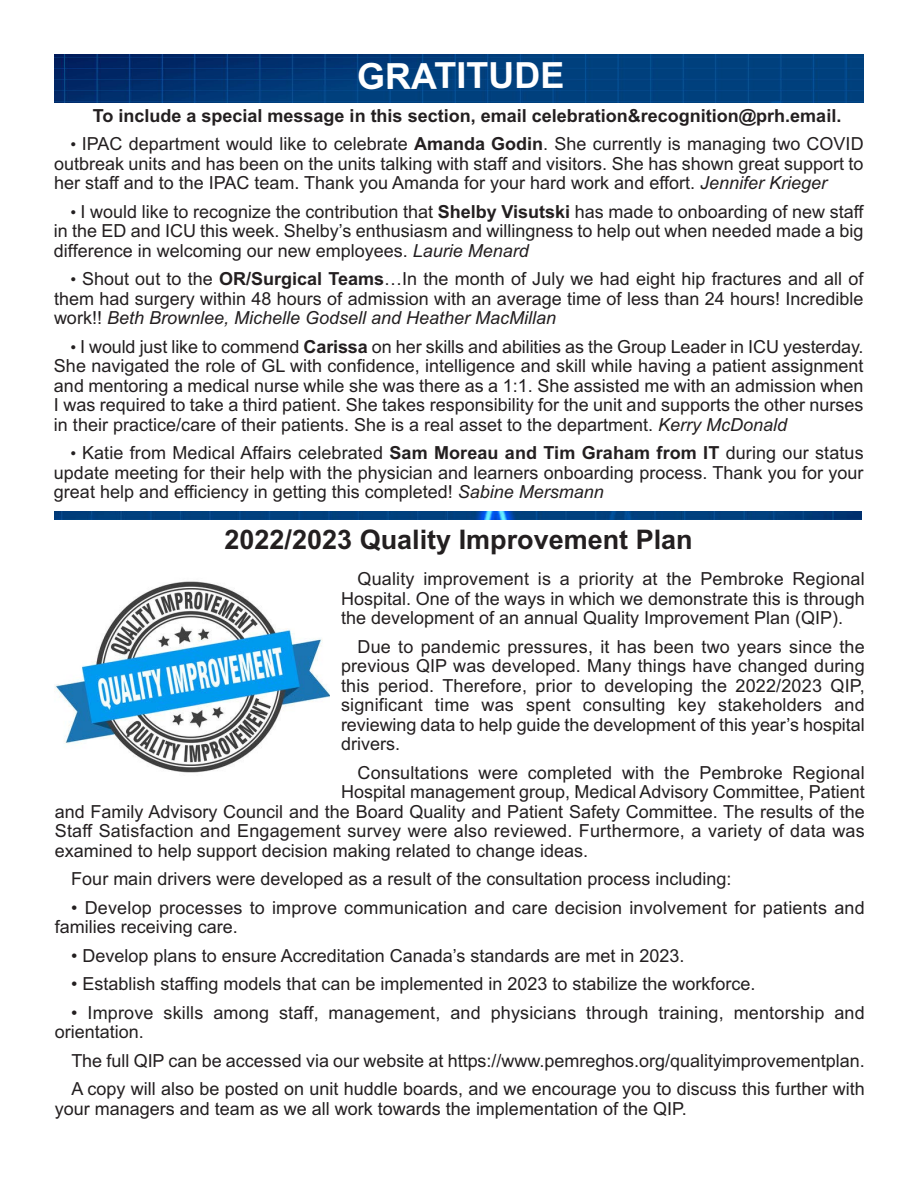
<style>
.page{position:relative;width:918px;height:1188px;background:#fff}
.page>*{position:absolute;margin:0;border:0;box-sizing:border-box;transform-origin:0 0}
.t1{font:700 36px "Arial";letter-spacing:-.005em;color:#fff}
.t2{font:700 27px "Arial";color:#231f20}
.t3{font:18px/19.5px "Arial";color:#231f20;text-align:justify}
.t4{font:700 18px "Arial";color:#231f20}
.s1{font-size:16.5px}
.s2{font-weight:700}
.s3{font-style:italic}
</style>
<div class="page">
<img style="left:55px;top:54px;width:809px;height:48px">
<img style="left:55px;top:511px;width:806px;height:8px">
<img style="left:54px;top:581px;width:275px;height:192px">
<p class="t1" style="left:357px;top:63px;width:209px">GRATITUDE</p>
<p class="t4" style="left:93px;top:109px;width:750px">To include a special message in this section, email celebration&amp;recognition@prh.email.</p>
<p class="t3" style="left:54px;top:136px;width:811px;text-indent:16px"><span class="s1">•</span> IPAC department would like to celebrate <span class="s2">Amanda Godin</span>. She currently is managing two COVID outbreak units and has been on the units talking with staff and visitors. She has shown great support to her staff and to the IPAC team. Thank you Amanda for your hard work and effort. <span class="s3">Jennifer Krieger</span></p>
<p class="t3" style="left:54px;top:203px;width:811px;text-indent:17px"><span class="s1">•</span> I would like to recognize the contribution that <span class="s2">Shelby Visutski</span> has made to onboarding of new staff in the ED and ICU this week. Shelby’s enthusiasm and willingness to help out when needed made a big difference in welcoming our new employees. <span class="s3">Laurie Menard</span></p>
<p class="t3" style="left:54px;top:271px;width:811px;text-indent:16px"><span class="s1">•</span> Shout out to the <span class="s2">OR/Surgical Teams</span>…In the month of July we had eight hip fractures and all of them had surgery within 48 hours of admission with an average time of less than 24 hours! Incredible work!! <span class="s3">Beth Brownlee, Michelle Godsell and Heather MacMillan</span></p>
<p class="t3" style="left:54px;top:338px;width:811px;text-indent:17px"><span class="s1">•</span> I would just like to commend <span class="s2">Carissa</span> on her skills and abilities as the Group Leader in ICU yesterday.<br>She navigated the role of GL with confidence, intelligence and skill while having a patient assignment and mentoring a medical nurse while she was there as a 1:1. She assisted me with an admission when I was required to take a third patient. She takes responsibility for the unit and supports the other nurses in their practice/care of their patients. She is a real asset to the department. <span class="s3">Kerry McDonald</span></p>
<p class="t3" style="left:54px;top:445px;width:811px;text-indent:17px"><span class="s1">•</span> Katie from Medical Affairs celebrated <span class="s2">Sam Moreau and Tim Graham from IT</span> during our status update meeting for their help with the physician and learners onboarding process. Thank you for your great help and efficiency in getting this completed! <span class="s3">Sabine Mersmann</span></p>
<p class="t2" style="left:225px;top:530px;width:470px">2022/2023 Quality Improvement Plan</p>
<p class="t3" style="left:341px;top:571px;width:525px;text-indent:17px">Quality improvement is a priority at the Pembroke Regional Hospital. One of the ways in which we demonstrate this is through the development of an annual Quality Improvement Plan (QIP).</p>
<p class="t3" style="left:341px;top:638px;width:525px;text-indent:16px">Due to pandemic pressures, it has been two years since the previous QIP was developed. Many things have changed during this period. Therefore, prior to developing the 2022/2023 QIP, significant time was spent consulting key stakeholders and reviewing data to help guide the development of this year’s hospital drivers.</p>
<p class="t3" style="left:358px;top:764px;width:509px">Consultations were completed with the Pembroke Regional</p>
<p class="t3" style="left:341px;top:784px;width:525px">Hospital management group, Medical Advisory Committee, Patient</p>
<p class="t3" style="left:55px;top:803px;width:811px">and Family Advisory Council and the Board Quality and Patient Safety Committee. The results of the</p>
<p class="t3" style="left:55px;top:823px;width:811px">Staff Satisfaction and Engagement survey were also reviewed. Furthermore, a variety of data was</p>
<p class="t3" style="left:55px;top:842px;width:535px">examined to help support decision making related to change ideas.</p>
<p class="t3" style="left:71px;top:871px;width:662px">Four main drivers were developed as a result of the consultation process including:</p>
<p class="t3" style="left:55px;top:899px;width:811px;text-indent:16px">• Develop processes to improve communication and care decision involvement for patients and families receiving care.</p>
<p class="t3" style="left:71px;top:947px;width:615px">• Develop plans to ensure Accreditation Canada’s standards are met in 2023.</p>
<p class="t3" style="left:71px;top:976px;width:686px">• Establish staffing models that can be implemented in 2023 to stabilize the workforce.</p>
<p class="t3" style="left:55px;top:1004px;width:811px;text-indent:16px">• Improve skills among staff, management, and physicians through training, mentorship and orientation.</p>
<p class="t3" style="left:71px;top:1052px;width:795px">The full QIP can be accessed via our website at https://www.pemreghos.org/qualityimprovementplan.</p>
<p class="t3" style="left:55px;top:1081px;width:811px;text-indent:17px">A copy will also be posted on unit huddle boards, and we encourage you to discuss this further with your managers and team as we all work towards the implementation of the QIP.</p>
</div>
